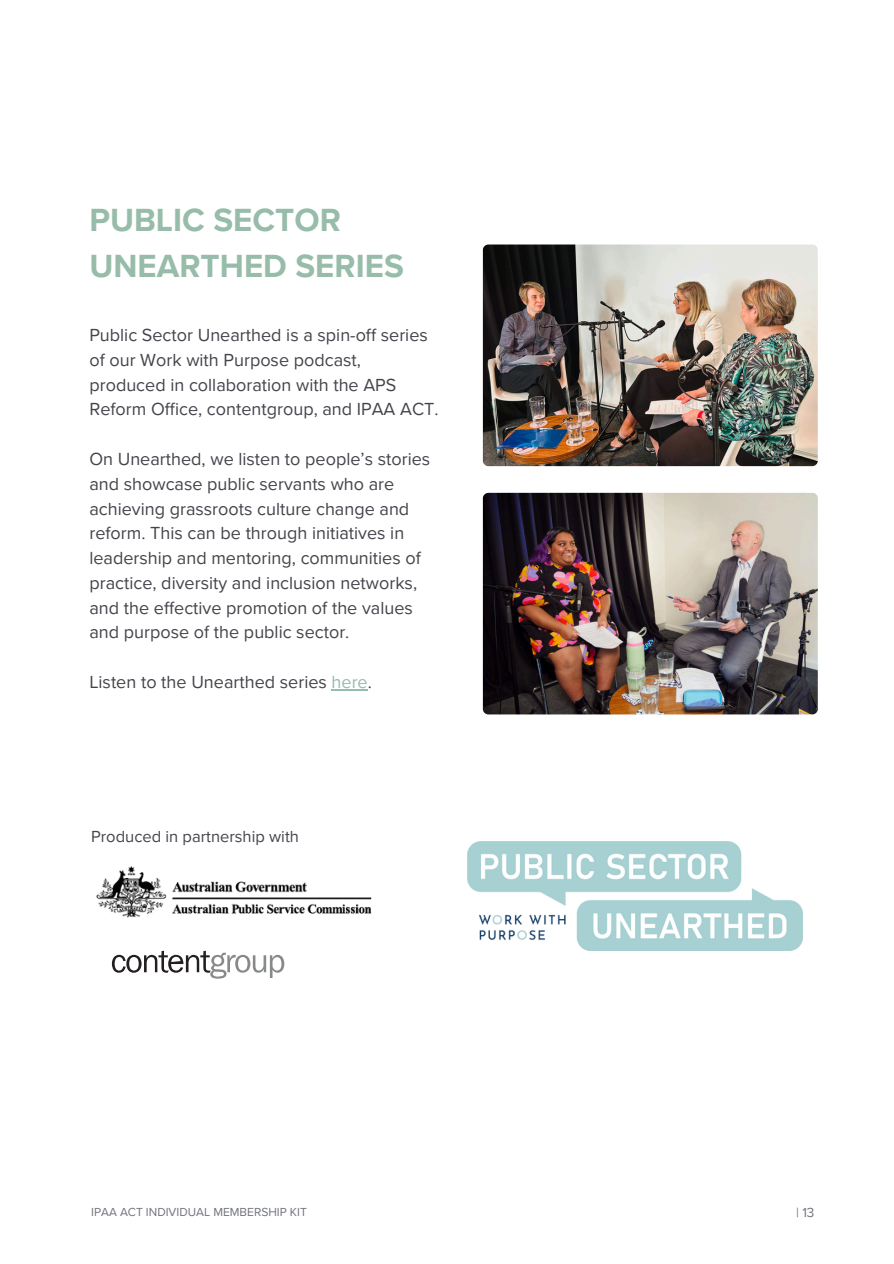
<style>
.page{position:relative;width:894px;height:1264px;background:#fff}
.page>*{position:absolute;margin:0;border:0;box-sizing:border-box;transform-origin:0 0}
.t1{font:700 33px/46.2px "Proxima Nova";color:#97bcaa}
.t2{font:18px/24.8px "Proxima Nova";color:#44444c}
.t3{font:16.5px "Proxima Nova";color:#44444c}
.t4{font:13.5px "Proxima Nova";color:#71747c}
.t5{font:12px "Proxima Nova";color:#71747c}
.s1{color:#97bcaa}
</style>
<div class="page">
<img style="left:96px;top:866px;width:276px;height:52px">
<svg style="left:112px;top:950px;width:172px;height:28px"></svg>
<img style="left:467px;top:841px;width:335px;height:109px">
<img style="left:482px;top:244px;width:335px;height:222px;border-radius:5px">
<img style="left:482px;top:493px;width:335px;height:221px;border-radius:5px">
<hr style="left:331px;top:689px;width:36px;height:1px;background:#97bcaa">
<p class="t1" style="left:89px;top:198px;width:316px">PUBLIC SECTOR<br>UNEARTHED SERIES</p>
<h2 class="t2" style="left:89px;top:323px;width:350px">Public Sector Unearthed is a spin-off series of our Work with Purpose podcast, produced in collaboration with the APS Reform Office, contentgroup, and IPAA ACT.</h2>
<h2 class="t2" style="left:89px;top:447px;width:342px">On Unearthed, we listen to people’s stories and showcase public servants who are achieving grassroots culture change and reform. This can be through initiatives in leadership and mentoring, communities of practice, diversity and inclusion networks, and the effective promotion of the values and purpose of the public sector.</h2>
<p class="t2" style="left:89px;top:670px;width:284px">Listen to the Unearthed series <span class="s1">here</span>.</p>
<h2 class="t3" style="left:91px;top:827px;width:209px">Produced in partnership with</h2>
<h3 class="t5" style="left:91px;top:1205px;width:217px">IPAA ACT INDIVIDUAL MEMBERSHIP KIT</h3>
<p class="t4" style="left:795px;top:1204px;width:20px">| 13</p>
</div>
